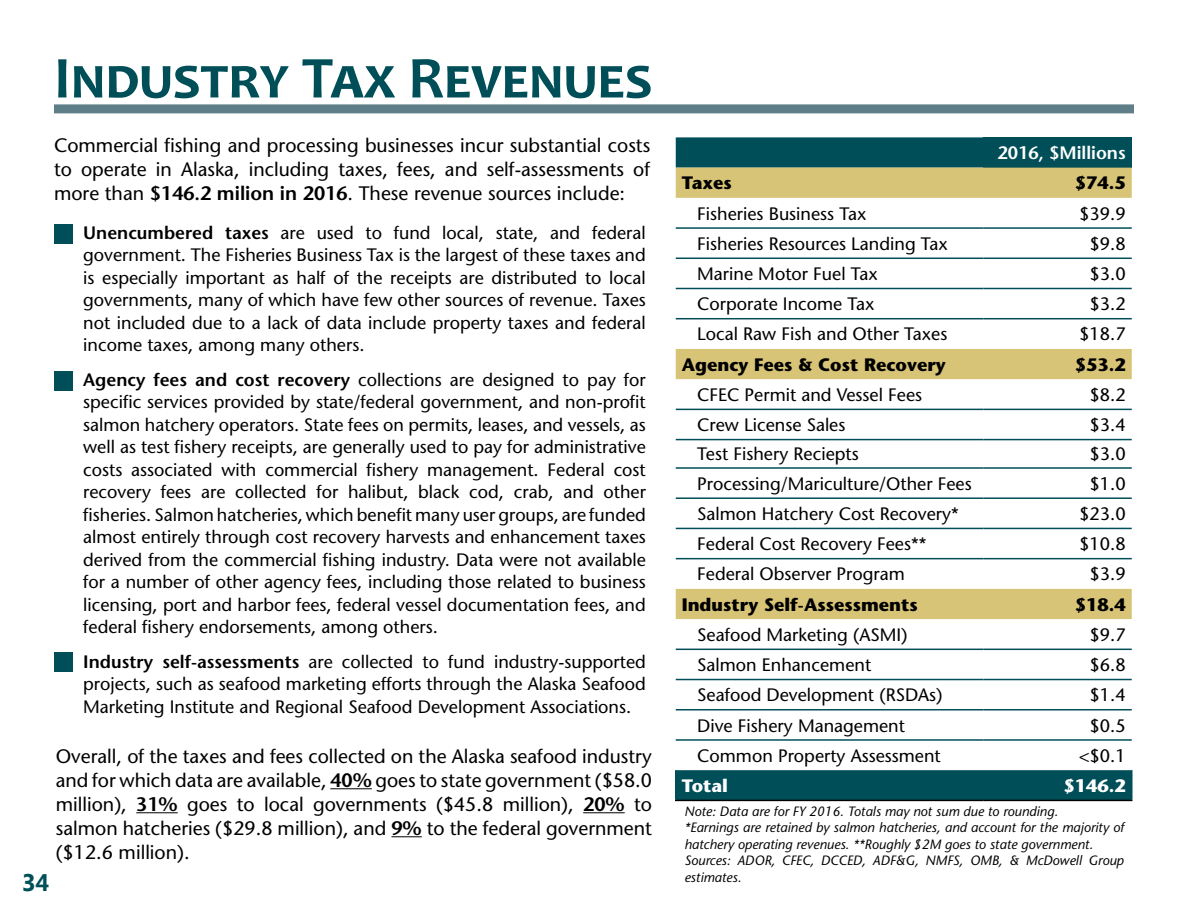
<style>
.page{position:relative;width:1188px;height:918px;background:#fff}
.page>*{position:absolute;margin:0;border:0;box-sizing:border-box;transform-origin:0 0}
.t1{font:700 60px "Candara";letter-spacing:.01em;color:#004f58}
.t2{font:700 24px "Khmer UI";color:#004f58}
.t3{font:500 19.5px/24px "Stone Sans Std";color:#000;text-align:justify}
.t4{font:500 18px/22.5px "Stone Sans Std";color:#000;text-align:justify}
.t5{font:700 18px "Stone Sans Std";color:#000}
.t6{font:600 18px "Stone Sans Std";color:#fff}
.t7{font:700 18px "Stone Sans Std";color:#fff}
.t8{font:italic 500 13.5px/16.5px "Stone Sans Std";color:#000}
.s1{font-weight:600}
</style>
<div class="page">
<svg style="left:676px;top:137px;width:456px;height:663px"></svg>
<div style="left:984px;top:137px;width:148px;height:31px;background:#004f58"></div>
<svg style="left:676px;top:168px;width:456px;height:451px"></svg>
<hr style="left:675px;top:800px;width:309px;height:1px;background:#000">
<hr style="left:984px;top:800px;width:148px;height:1px;background:#000">
<hr style="left:675px;top:770px;width:1px;height:30px;background:#004f58">
<hr style="left:1131px;top:770px;width:1px;height:30px;background:#004f58">
<hr style="left:676px;top:227px;width:308px;height:2px;background:#004f58">
<hr style="left:984px;top:227px;width:148px;height:2px;background:#004f58">
<hr style="left:676px;top:258px;width:308px;height:1px;background:#004f58">
<hr style="left:984px;top:258px;width:148px;height:1px;background:#004f58">
<hr style="left:676px;top:288px;width:308px;height:1px;background:#004f58">
<hr style="left:984px;top:288px;width:148px;height:1px;background:#004f58">
<hr style="left:676px;top:318px;width:308px;height:1px;background:#004f58">
<hr style="left:984px;top:318px;width:148px;height:1px;background:#004f58">
<hr style="left:676px;top:409px;width:308px;height:1px;background:#004f58">
<hr style="left:984px;top:409px;width:148px;height:1px;background:#004f58">
<hr style="left:676px;top:439px;width:308px;height:1px;background:#004f58">
<hr style="left:984px;top:439px;width:148px;height:1px;background:#004f58">
<hr style="left:676px;top:467px;width:308px;height:2px;background:#004f58">
<hr style="left:984px;top:467px;width:148px;height:2px;background:#004f58">
<hr style="left:676px;top:497px;width:308px;height:2px;background:#004f58">
<hr style="left:984px;top:497px;width:148px;height:2px;background:#004f58">
<hr style="left:676px;top:528px;width:308px;height:1px;background:#004f58">
<hr style="left:984px;top:528px;width:148px;height:1px;background:#004f58">
<hr style="left:676px;top:558px;width:308px;height:1px;background:#004f58">
<hr style="left:984px;top:558px;width:148px;height:1px;background:#004f58">
<hr style="left:676px;top:649px;width:308px;height:1px;background:#004f58">
<hr style="left:984px;top:649px;width:148px;height:1px;background:#004f58">
<hr style="left:676px;top:679px;width:308px;height:1px;background:#004f58">
<hr style="left:984px;top:679px;width:148px;height:1px;background:#004f58">
<hr style="left:676px;top:709px;width:308px;height:2px;background:#004f58">
<hr style="left:984px;top:709px;width:148px;height:2px;background:#004f58">
<hr style="left:676px;top:739px;width:308px;height:2px;background:#004f58">
<hr style="left:984px;top:739px;width:148px;height:2px;background:#004f58">
<hr style="left:330px;top:788px;width:42px;height:1px;background:#000">
<hr style="left:136px;top:812px;width:42px;height:1px;background:#000">
<hr style="left:583px;top:812px;width:42px;height:1px;background:#000">
<hr style="left:391px;top:836px;width:31px;height:1px;background:#000">
<div style="left:54px;top:224px;width:18px;height:20px;background:#004f58"></div>
<div style="left:54px;top:371px;width:18px;height:20px;background:#004f58"></div>
<div style="left:54px;top:652px;width:18px;height:19px;background:#004f58"></div>
<div style="left:54px;top:104px;width:1080px;height:9px;background:#5e7e88"></div>
<h1 class="t1" style="left:54px;top:40px;width:600px">Industry Tax Revenues</h1>
<p class="t3" style="left:54px;top:134px;width:598px">Commercial fishing and processing businesses incur substantial costs to operate in Alaska, including taxes, fees, and self-assessments of more than <span class="s1">$146.2 milion in 2016</span>. These revenue sources include:</p>
<p class="t4" style="left:83px;top:221px;width:564px"><span class="s1">Unencumbered taxes</span> are used to fund local, state, and federal government. The Fisheries Business Tax is the largest of these taxes and is especially important as half of the receipts are distributed to local governments, many of which have few other sources of revenue. Taxes not included due to a lack of data include property taxes and federal income taxes, among many others.</p>
<p class="t4" style="left:83px;top:368px;width:564px"><span class="s1">Agency fees and cost recovery</span> collections are designed to pay for specific services provided by state/federal government, and non-profit salmon hatchery operators. State fees on permits, leases, and vessels, as well as test fishery receipts, are generally used to pay for administrative costs associated with commercial fishery management. Federal cost recovery fees are collected for halibut, black cod, crab, and other fisheries. Salmon hatcheries, which benefit many user groups, are funded almost entirely through cost recovery harvests and enhancement taxes derived from the commercial fishing industry. Data were not available for a number of other agency fees, including those related to business licensing, port and harbor fees, federal vessel documentation fees, and federal fishery endorsements, among others.</p>
<p class="t4" style="left:83px;top:651px;width:564px"><span class="s1">Industry self-assessments</span> are collected to fund industry-supported projects, such as seafood marketing efforts through the Alaska Seafood Marketing Institute and Regional Seafood Development Associations.</p>
<p class="t3" style="left:56px;top:744px;width:598px">Overall, of the taxes and fees collected on the Alaska seafood industry and for which data are available, <span class="s1">40%</span> goes to state government ($58.0 million), <span class="s1">31%</span> goes to local governments ($45.8 million), <span class="s1">20%</span> to salmon hatcheries ($29.8 million), and <span class="s1">9%</span> to the federal government ($12.6 million).</p>
<h2 class="t2" style="left:22px;top:869px;width:29px">34</h2>
<p class="t6" style="left:997px;top:142px;width:130px">2016, $Millions</p>
<p class="t5" style="left:682px;top:172px;width:52px">Taxes</p>
<p class="t5" style="left:1075px;top:172px;width:53px">$74.5</p>
<p class="t4" style="left:697px;top:202px;width:171px">Fisheries Business Tax</p>
<p class="t4" style="left:1079px;top:202px;width:48px">$39.9</p>
<p class="t4" style="left:697px;top:232px;width:252px">Fisheries Resources Landing Tax</p>
<p class="t4" style="left:1090px;top:232px;width:38px">$9.8</p>
<p class="t4" style="left:697px;top:263px;width:182px">Marine Motor Fuel Tax</p>
<p class="t4" style="left:1090px;top:263px;width:38px">$3.0</p>
<p class="t4" style="left:697px;top:293px;width:179px">Corporate Income Tax</p>
<p class="t4" style="left:1090px;top:293px;width:38px">$3.2</p>
<p class="t4" style="left:697px;top:323px;width:252px">Local Raw Fish and Other Taxes</p>
<p class="t4" style="left:1079px;top:323px;width:48px">$18.7</p>
<p class="t5" style="left:682px;top:354px;width:266px">Agency Fees &amp; Cost Recovery</p>
<p class="t5" style="left:1075px;top:354px;width:53px">$53.2</p>
<p class="t4" style="left:697px;top:383px;width:226px">CFEC Permit and Vessel Fees</p>
<p class="t4" style="left:1090px;top:383px;width:38px">$8.2</p>
<p class="t4" style="left:697px;top:414px;width:150px">Crew License Sales</p>
<p class="t4" style="left:1090px;top:414px;width:38px">$3.4</p>
<p class="t4" style="left:697px;top:443px;width:163px">Test Fishery Reciepts</p>
<p class="t4" style="left:1090px;top:443px;width:38px">$3.0</p>
<p class="t4" style="left:697px;top:472px;width:276px">Processing/Mariculture/Other Fees</p>
<p class="t4" style="left:1090px;top:472px;width:38px">$1.0</p>
<p class="t4" style="left:697px;top:503px;width:263px">Salmon Hatchery Cost Recovery*</p>
<p class="t4" style="left:1079px;top:503px;width:48px">$23.0</p>
<p class="t4" style="left:697px;top:533px;width:231px">Federal Cost Recovery Fees**</p>
<p class="t4" style="left:1079px;top:533px;width:48px">$10.8</p>
<p class="t4" style="left:697px;top:563px;width:209px">Federal Observer Program</p>
<p class="t4" style="left:1090px;top:563px;width:38px">$3.9</p>
<p class="t5" style="left:682px;top:594px;width:238px">Industry Self-Assessments</p>
<p class="t5" style="left:1075px;top:594px;width:53px">$18.4</p>
<p class="t4" style="left:697px;top:623px;width:212px">Seafood Marketing (ASMI)</p>
<p class="t4" style="left:1090px;top:623px;width:38px">$9.7</p>
<p class="t4" style="left:697px;top:654px;width:176px">Salmon Enhancement</p>
<p class="t4" style="left:1090px;top:654px;width:38px">$6.8</p>
<p class="t4" style="left:697px;top:684px;width:247px">Seafood Development (RSDAs)</p>
<p class="t4" style="left:1090px;top:684px;width:38px">$1.4</p>
<p class="t4" style="left:697px;top:714px;width:209px">Dive Fishery Management</p>
<p class="t4" style="left:1090px;top:714px;width:38px">$0.5</p>
<p class="t4" style="left:697px;top:744px;width:245px">Common Property Assessment</p>
<p class="t4" style="left:1079px;top:744px;width:48px">&lt;$0.1</p>
<p class="t7" style="left:682px;top:775px;width:48px">Total</p>
<p class="t7" style="left:1063px;top:775px;width:64px">$146.2</p>
<p class="t8" style="left:684px;top:803px;width:441px">Note: Data are for FY 2016. Totals may not sum due to rounding.<br>*Earnings are retained by salmon hatcheries, and account for the majority of hatchery operating revenues. **Roughly $2M goes to state government.<br>Sources: ADOR, CFEC, DCCED, ADF&amp;G, NMFS, OMB, &amp; McDowell Group estimates.</p>
</div>
